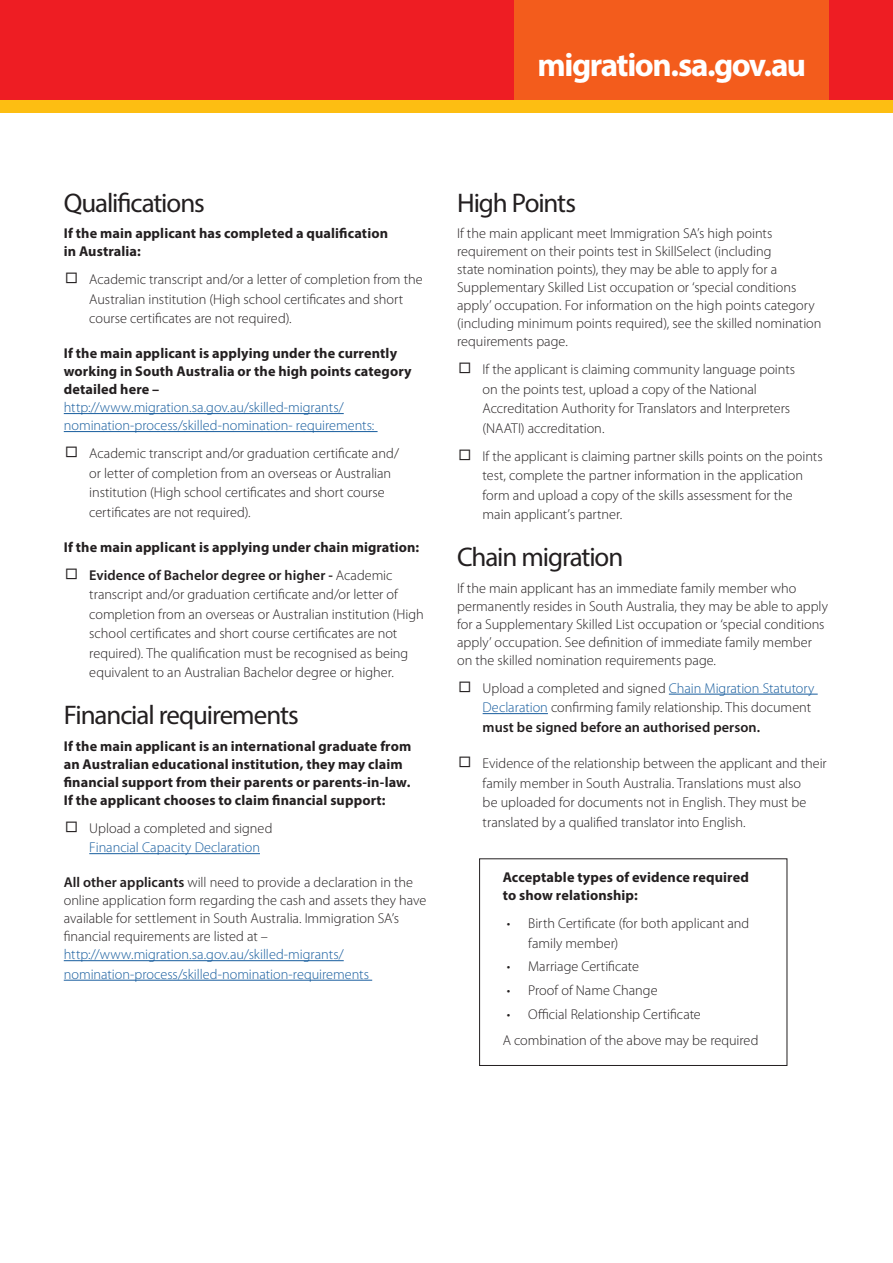
<style>
.page{position:relative;width:893px;height:1263px;background:#fff}
.page>*{position:absolute;margin:0;border:0;box-sizing:border-box;transform-origin:0 0}
.t1{font:700 33px "Myriad Pro";letter-spacing:-.045em;color:#fff}
.Heading_3{font:27px "Myriad Pro";letter-spacing:-.04em;color:#231f20}
.Body_Text{font:300 14.25px/19.5px "Myriad Pro";color:#231f20}
.Body_Text-2{font:700 14.25px/18px "Myriad Pro";letter-spacing:.01em;color:#231f20}
.Body_Text-3{font:300 14.25px/19.5px "Myriad Pro";color:#175d9e}
.s1{font-family:"Leelawadee UI";font-weight:700;font-size:18px}
.s2{font-weight:300;color:#175d9e}
.s3{font-weight:600}
.s4{font-family:"Leelawadee UI";font-weight:700;font-size:18px;color:#231f20}
.s5{color:#231f20}
.s6{color:#175d9e}
</style>
<div class="page">
<div style="left:0;top:0;width:893px;height:106px;background:#ee1d23"></div>
<div style="left:0;top:100px;width:893px;height:13px;background:#fdbe12"></div>
<div style="left:514px;top:0;width:315px;height:100px;background:#f35c1c"></div>
<div style="left:479px;top:858px;width:308px;height:208px;border:1px solid #231f20"></div>
<hr style="left:64px;top:413px;width:280px;height:1px;background:#175d9e">
<hr style="left:64px;top:431px;width:314px;height:1px;background:#175d9e">
<hr style="left:89px;top:853px;width:171px;height:1px;background:#175d9e">
<hr style="left:64px;top:960px;width:280px;height:1px;background:#175d9e">
<hr style="left:64px;top:980px;width:308px;height:1px;background:#175d9e">
<hr style="left:669px;top:694px;width:149px;height:1px;background:#175d9e">
<hr style="left:483px;top:713px;width:65px;height:1px;background:#175d9e">
<h1 class="t1" style="left:538px;top:44px;width:270px">migration.sa.gov.au</h1>
<p class="Heading_3" style="left:64px;top:186px;width:143px">Qualifications</p>
<p class="Body_Text-2" style="left:64px;top:224px;width:326px">If the main applicant has completed a qualification in Australia:</p>
<p class="Body_Text" style="left:89px;top:270px;width:335px;text-indent:-26px"><span class="s1">◻</span> Academic transcript and/or a letter of completion from the<br>Australian institution (High school certificates and short course certificates are not required).</p>
<p class="Body_Text-2" style="left:64px;top:344px;width:349px">If the main applicant is applying under the currently working in South Australia or the high points category detailed here – <span class="s2">http://www.migration.sa.gov.au/skilled-migrants/ nomination-process/skilled-nomination- requirements:</span></p>
<p class="Body_Text" style="left:89px;top:444px;width:311px;text-indent:-26px"><span class="s1">◻</span> Academic transcript and/or graduation certificate and/ or letter of completion from an overseas or Australian institution (High school certificates and short course certificates are not required).</p>
<p class="Body_Text-2" style="left:64px;top:537px;width:357px">If the main applicant is applying under chain migration:</p>
<p class="Body_Text" style="left:89px;top:565px;width:336px;text-indent:-26px"><span class="s1">◻</span> <span class="s3">Evidence of Bachelor degree or higher -</span> Academic transcript and/or graduation certificate and/or letter of completion from an overseas or Australian institution (High school certificates and short course certificates are not required). The qualification must be recognised as being equivalent to an Australian Bachelor degree or higher.</p>
<p class="Heading_3" style="left:64px;top:698px;width:237px">Financial requirements</p>
<p class="Body_Text-2" style="left:64px;top:736px;width:349px">If the main applicant is an international graduate from an Australian educational institution, they may claim financial support from their parents or parents-in-law.<br>If the applicant chooses to claim financial support:</p>
<p class="Body_Text-3" style="left:89px;top:818px;width:185px;text-indent:-26px"><span class="s4">◻</span> <span class="s5">Upload a completed and signed<br></span>Financial Capacity Declaration</p>
<p class="Body_Text" style="left:64px;top:874px;width:364px;line-height:18px"><span class="s3">All other applicants</span> will need to provide a declaration in the online application form regarding the cash and assets they have available for settlement in South Australia. Immigration SA’s financial requirements are listed at – <span class="s6">http://www.migration.sa.gov.au/skilled-migrants/</span></p>
<p class="Body_Text-3" style="left:64px;top:964px;width:307px">nomination-process/skilled-nomination-requirements</p>
<p class="Heading_3" style="left:457px;top:186px;width:121px">High Points</p>
<p class="Body_Text" style="left:457px;top:225px;width:366px;line-height:18px">If the main applicant meet Immigration SA’s high points requirement on their points test in SkillSelect (including<br>state nomination points), they may be able to apply for a Supplementary Skilled List occupation or ‘special conditions apply’ occupation. For information on the high points category (including minimum points required), see the skilled nomination requirements page.</p>
<p class="Body_Text" style="left:483px;top:360px;width:314px;text-indent:-26px"><span class="s1">◻</span> If the applicant is claiming community language points on the points test, upload a copy of the National Accreditation Authority for Translators and Interpreters (NAATI) accreditation.</p>
<p class="Body_Text" style="left:483px;top:446px;width:342px;text-indent:-26px"><span class="s1">◻</span> If the applicant is claiming partner skills points on the points test, complete the partner information in the application form and upload a copy of the skills assessment for the main applicant’s partner.</p>
<p class="Heading_3" style="left:457px;top:540px;width:168px">Chain migration</p>
<p class="Body_Text" style="left:457px;top:579px;width:372px;line-height:18px">If the main applicant has an immediate family member who permanently resides in South Australia, they may be able to apply for a Supplementary Skilled List occupation or ‘special conditions apply’ occupation. See definition of immediate family member on the skilled nomination requirements page.</p>
<p class="Body_Text" style="left:483px;top:678px;width:333px;text-indent:-26px"><span class="s1">◻</span> Upload a completed and signed <span class="s6">Chain Migration Statutory<br>Declaration</span> confirming family relationship. This document <span class="s3">must be signed before an authorised person.</span></p>
<p class="Body_Text" style="left:483px;top:754px;width:346px;text-indent:-26px"><span class="s1">◻</span> Evidence of the relationship between the applicant and their family member in South Australia. Translations must also<br>be uploaded for documents not in English. They must be translated by a qualified translator into English.</p>
<p class="Body_Text-2" style="left:503px;top:868px;width:248px">Acceptable types of evidence required to show relationship:</p>
<p class="Body_Text" style="left:528px;top:914px;width:223px;text-indent:-21px">• Birth Certificate (for both applicant and family member)</p>
<p class="Body_Text" style="left:507px;top:957px;width:134px">• Marriage Certificate</p>
<p class="Body_Text" style="left:507px;top:981px;width:152px">• Proof of Name Change</p>
<p class="Body_Text" style="left:507px;top:1004px;width:195px">• Official Relationship Certificate</p>
<p class="Body_Text" style="left:503px;top:1031px;width:257px">A combination of the above may be required</p>
</div>
